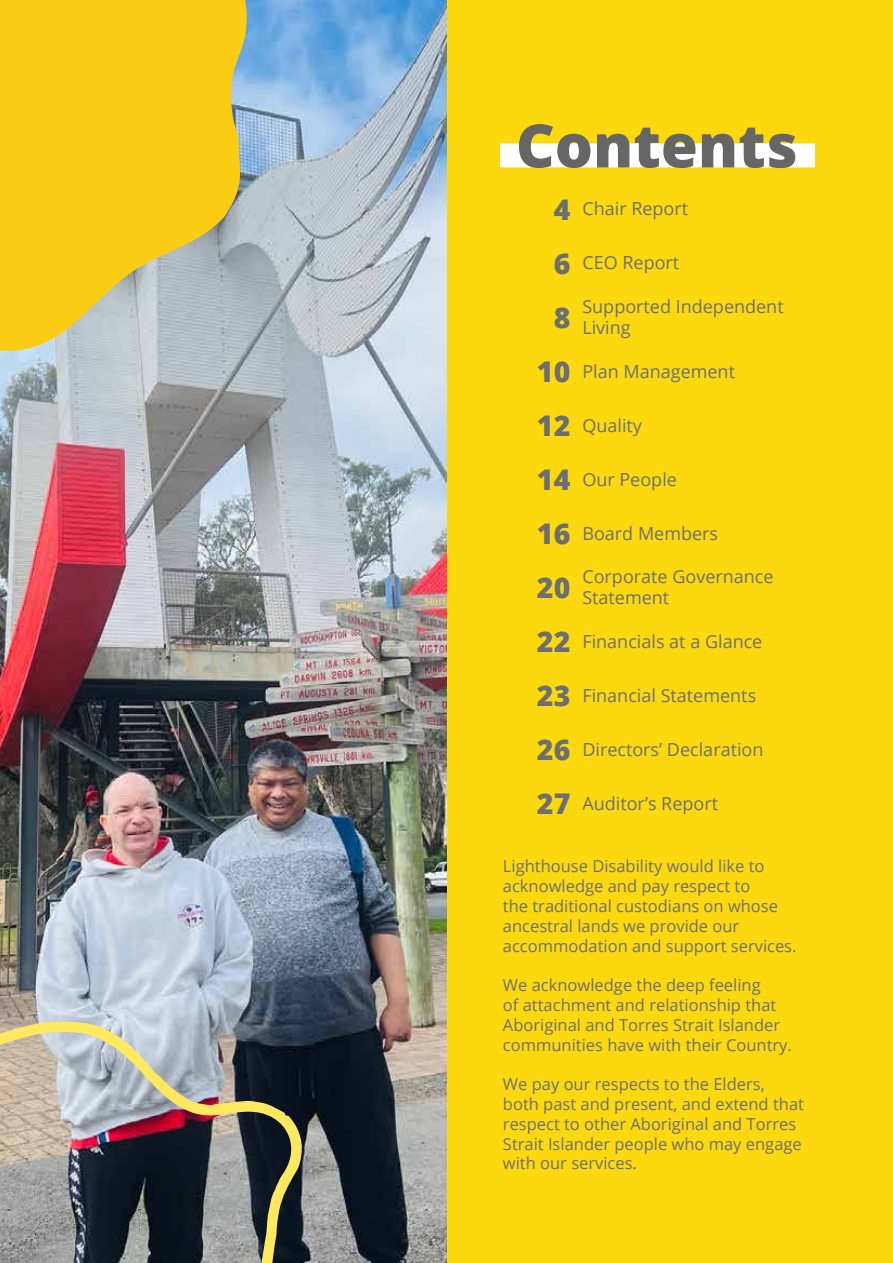
<style>
.page{position:relative;width:893px;height:1263px;background:#fbd90e}
.page>*{position:absolute;margin:0;border:0;box-sizing:border-box;transform-origin:0 0}
.t1{font:800 60px "Open Sans";color:#666}
.t2{font:800 28.5px "Open Sans";color:#6d6e71}
.t3{font:18px/21.6px "Open Sans";color:#6d6e71}
.t4{font:16.5px/19.8px "Open Sans";color:#6d6e71}
.s1{font-weight:800;font-size:28.5px}
</style>
<div class="page">
<img style="left:0;top:0;width:446px;height:1263px">
<svg style="left:0;top:0;width:247px;height:352px;fill:#facd14"></svg>
<img style="left:0;top:1021px;width:302px;height:242px">
<div style="left:500px;top:143px;width:315px;height:24px;background:#fff"></div>
<h1 class="t1" style="left:516px;top:100px;width:283px">Contents</h1>
<p class="t3" style="left:554px;top:198px;width:136px"><span class="s1">4</span> Chair Report</p>
<p class="t3" style="left:554px;top:252px;width:127px"><span class="s1">6</span> CEO Report</p>
<h2 class="t2" style="left:554px;top:295px;width:18px">8</h2>
<p class="t3" style="left:582px;top:295px;width:203px">Supported Independent<br>Living</p>
<p class="t3" style="left:537px;top:360px;width:200px"><span class="s1">10</span> Plan Management</p>
<p class="t3" style="left:537px;top:414px;width:107px"><span class="s1">12</span> Quality</p>
<p class="t3" style="left:537px;top:468px;width:141px"><span class="s1">14</span> Our People</p>
<p class="t3" style="left:537px;top:522px;width:183px"><span class="s1">16</span> Board Members</p>
<h2 class="t2" style="left:537px;top:565px;width:35px">20</h2>
<p class="t3" style="left:582px;top:565px;width:193px">Corporate Governance<br>Statement</p>
<p class="t3" style="left:537px;top:630px;width:227px"><span class="s1">22</span> Financials at a Glance</p>
<p class="t3" style="left:537px;top:684px;width:221px"><span class="s1">23</span> Financial Statements</p>
<p class="t3" style="left:537px;top:738px;width:228px"><span class="s1">26</span> Directors’ Declaration</p>
<p class="t3" style="left:537px;top:792px;width:183px"><span class="s1">27</span> Auditor’s Report</p>
<p class="t4" style="left:503px;top:856px;width:295px">Lighthouse Disability would like to acknowledge and pay respect to<br>the traditional custodians on whose ancestral lands we provide our accommodation and support services.</p>
<p class="t4" style="left:503px;top:975px;width:291px">We acknowledge the deep feeling<br>of attachment and relationship that Aboriginal and Torres Strait Islander communities have with their Country.</p>
<p class="t4" style="left:503px;top:1074px;width:303px">We pay our respects to the Elders, both past and present, and extend that respect to other Aboriginal and Torres Strait Islander people who may engage with our services.</p>
</div>
